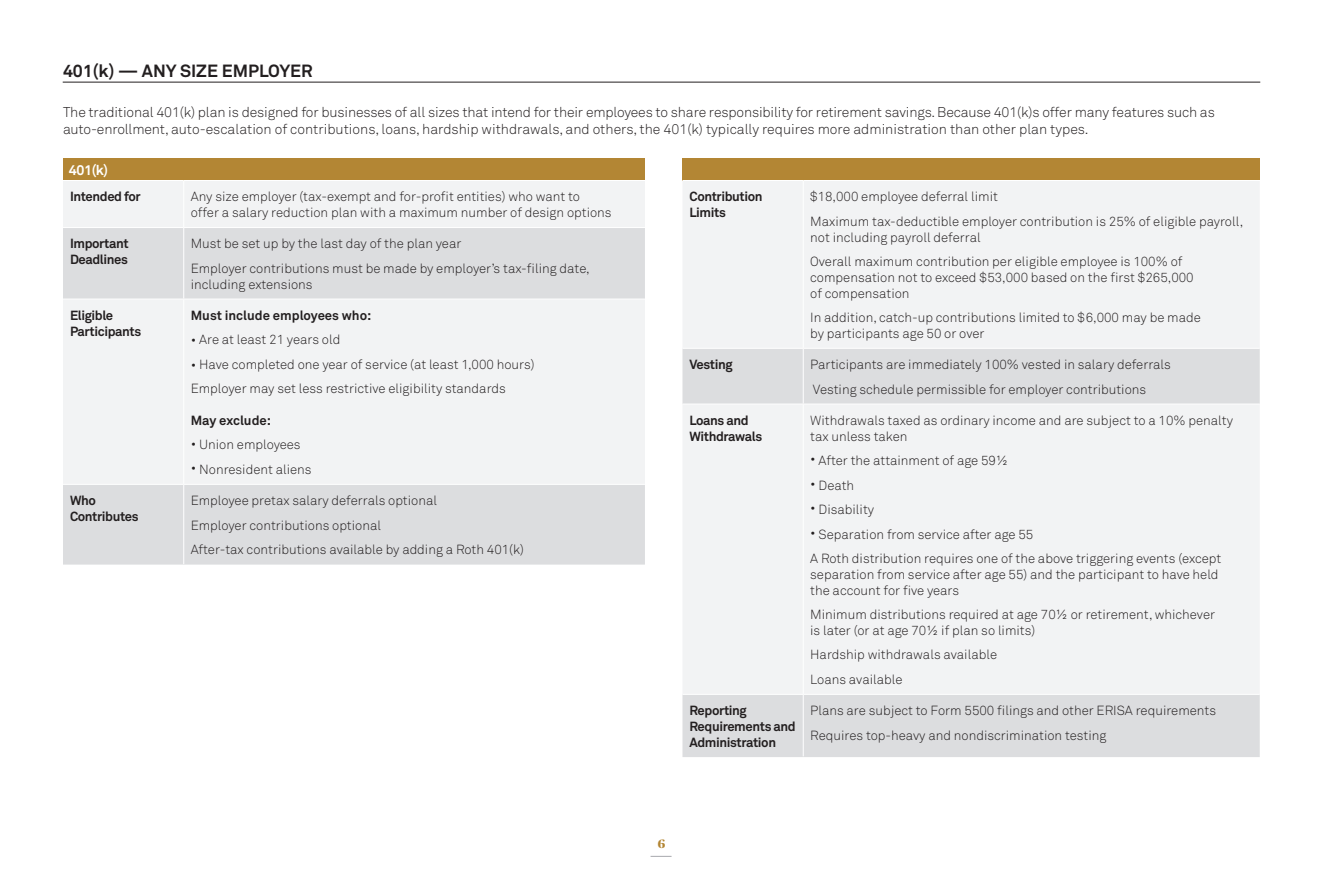
<style>
.page{position:relative;width:1323px;height:882px;background:#fff}
.page>*{position:absolute;margin:0;border:0;box-sizing:border-box;transform-origin:0 0}
.t1{font:700 17.5px "Akkurat Pro";color:#231f20}
.t2{font:14px/17.5px "Akkurat Light Pro";letter-spacing:-.01em;color:#231f20}
.t3{font:700 14px "Akkurat Pro";color:#fff}
.t4{font:13.12px/15.8px "Akkurat Light Pro";color:#231f20}
.t5{font:700 13.12px/15.8px "Akkurat Pro";letter-spacing:-.03em;color:#231f20}
.t6{font:700 13.12px "Akkurat Pro";color:#231f20}
.t7{font:700 12.25px "Publico Banner";color:#b38634}
</style>
<div class="page">
<svg style="left:651px;top:856px;width:21px;height:1px"></svg>
<div style="left:63px;top:158px;width:582px;height:23px;background:#b38634"></div>
<div style="left:63px;top:181px;width:582px;height:46px;background:#f2f3f4"></div>
<svg style="left:63px;top:228px;width:582px;height:337px;fill:#f2f3f4"></svg>
<hr style="left:63px;top:180px;width:121px;height:1px;background:#fff">
<hr style="left:184px;top:180px;width:462px;height:1px;background:#fff">
<hr style="left:183px;top:181px;width:1px;height:46px;background:#fff">
<hr style="left:183px;top:228px;width:1px;height:71px;background:#fff">
<hr style="left:63px;top:299px;width:121px;height:1px;background:#fff">
<hr style="left:184px;top:299px;width:461px;height:1px;background:#fff">
<hr style="left:183px;top:299px;width:1px;height:185px;background:#fff">
<hr style="left:63px;top:484px;width:121px;height:1px;background:#fff">
<hr style="left:184px;top:484px;width:461px;height:1px;background:#fff">
<hr style="left:183px;top:485px;width:1px;height:79px;background:#fff">
<div style="left:682px;top:158px;width:578px;height:23px;background:#b38634"></div>
<div style="left:683px;top:181px;width:576px;height:167px;background:#f2f3f4"></div>
<svg style="left:682px;top:349px;width:578px;height:408px;fill:#f2f3f4"></svg>
<hr style="left:682px;top:180px;width:121px;height:1px;background:#fff">
<hr style="left:803px;top:180px;width:458px;height:1px;background:#fff">
<hr style="left:803px;top:181px;width:1px;height:167px;background:#fff">
<hr style="left:803px;top:349px;width:1px;height:55px;background:#fff">
<hr style="left:682px;top:404px;width:121px;height:1px;background:#fff">
<hr style="left:803px;top:404px;width:457px;height:1px;background:#fff">
<hr style="left:803px;top:404px;width:1px;height:290px;background:#fff">
<hr style="left:803px;top:695px;width:1px;height:61px;background:#fff">
<hr style="left:682px;top:694px;width:121px;height:1px;background:#fff">
<hr style="left:803px;top:694px;width:457px;height:1px;background:#fff">
<hr style="left:63px;top:82px;width:1197px;height:1px;background:#231f20">
<p class="t1" style="left:63px;top:60px;width:251px">401(k) — ANY SIZE EMPLOYER</p>
<p class="t2" style="left:63px;top:104px;width:1153px">The traditional 401(k) plan is designed for businesses of all sizes that intend for their employees to share responsibility for retirement savings. Because 401(k)s offer many features such as auto-enrollment, auto-escalation of contributions, loans, hardship withdrawals, and others, the 401(k) typically requires more administration than other plan types.</p>
<p class="t3" style="left:69px;top:161px;width:41px">401(k)</p>
<p class="t5" style="left:70px;top:189px;width:72px">Intended for</p>
<p class="t4" style="left:191px;top:189px;width:422px">Any size employer (tax-exempt and for-profit entities) who want to offer a salary reduction plan with a maximum number of design options</p>
<p class="t5" style="left:70px;top:236px;width:60px">Important<br>Deadlines</p>
<p class="t4" style="left:191px;top:236px;width:272px">Must be set up by the last day of the plan year</p>
<p class="t4" style="left:191px;top:261px;width:400px">Employer contributions must be made by employer’s tax-filing date, including extensions</p>
<p class="t5" style="left:70px;top:307px;width:73px">Eligible<br>Participants</p>
<p class="t6" style="left:191px;top:307px;width:182px">Must include employees who:</p>
<p class="t4" style="left:191px;top:332px;width:151px">• Are at least 21 years old</p>
<p class="t4" style="left:191px;top:357px;width:345px">• Have completed one year of service (at least 1,000 hours)</p>
<p class="t4" style="left:191px;top:381px;width:317px">Employer may set less restrictive eligibility standards</p>
<p class="t6" style="left:191px;top:412px;width:82px">May exclude:</p>
<p class="t4" style="left:191px;top:437px;width:111px">• Union employees</p>
<p class="t4" style="left:191px;top:462px;width:122px">• Nonresident aliens</p>
<p class="t5" style="left:70px;top:493px;width:70px">Who<br>Contributes</p>
<p class="t4" style="left:191px;top:493px;width:248px">Employee pretax salary deferrals optional</p>
<p class="t4" style="left:191px;top:517px;width:192px">Employer contributions optional</p>
<p class="t4" style="left:191px;top:542px;width:335px">After-tax contributions available by adding a Roth 401(k)</p>
<p class="t5" style="left:690px;top:189px;width:75px">Contribution<br>Limits</p>
<p class="t4" style="left:810px;top:189px;width:189px">$18,000 employee deferral limit</p>
<p class="t4" style="left:810px;top:214px;width:435px">Maximum tax-deductible employer contribution is 25% of eligible payroll, not including payroll deferral</p>
<p class="t4" style="left:810px;top:254px;width:385px">Overall maximum contribution per eligible employee is 100% of compensation not to exceed $53,000 based on the first $265,000 of compensation</p>
<p class="t4" style="left:810px;top:310px;width:392px">In addition, catch-up contributions limited to $6,000 may be made by participants age 50 or over</p>
<p class="t5" style="left:690px;top:357px;width:45px">Vesting</p>
<p class="t4" style="left:810px;top:357px;width:362px">Participants are immediately 100% vested in salary deferrals</p>
<p class="t4" style="left:813px;top:381px;width:335px">Vesting schedule permissible for employer contributions</p>
<p class="t5" style="left:690px;top:412px;width:74px">Loans and<br>Withdrawals</p>
<p class="t4" style="left:810px;top:413px;width:424px">Withdrawals taxed as ordinary income and are subject to a 10% penalty tax unless taken</p>
<p class="t4" style="left:810px;top:453px;width:199px">• After the attainment of age 59½</p>
<p class="t4" style="left:810px;top:477px;width:46px">• Death</p>
<p class="t4" style="left:810px;top:502px;width:65px">• Disability</p>
<p class="t4" style="left:810px;top:526px;width:225px">• Separation from service after age 55</p>
<p class="t4" style="left:810px;top:551px;width:413px">A Roth distribution requires one of the above triggering events (except separation from service after age 55) and the participant to have held the account for five years</p>
<p class="t4" style="left:810px;top:607px;width:406px">Minimum distributions required at age 70½ or retirement, whichever is later (or at age 70½ if plan so limits)</p>
<p class="t4" style="left:810px;top:647px;width:188px">Hardship withdrawals available</p>
<p class="t4" style="left:810px;top:672px;width:94px">Loans available</p>
<p class="t5" style="left:690px;top:703px;width:108px">Reporting<br>Requirements and<br>Administration</p>
<p class="t4" style="left:810px;top:703px;width:407px">Plans are subject to Form 5500 filings and other ERISA requirements</p>
<p class="t4" style="left:810px;top:727px;width:298px">Requires top-heavy and nondiscrimination testing</p>
<p class="t7" style="left:658px;top:835px;width:9px">6</p>
</div>
